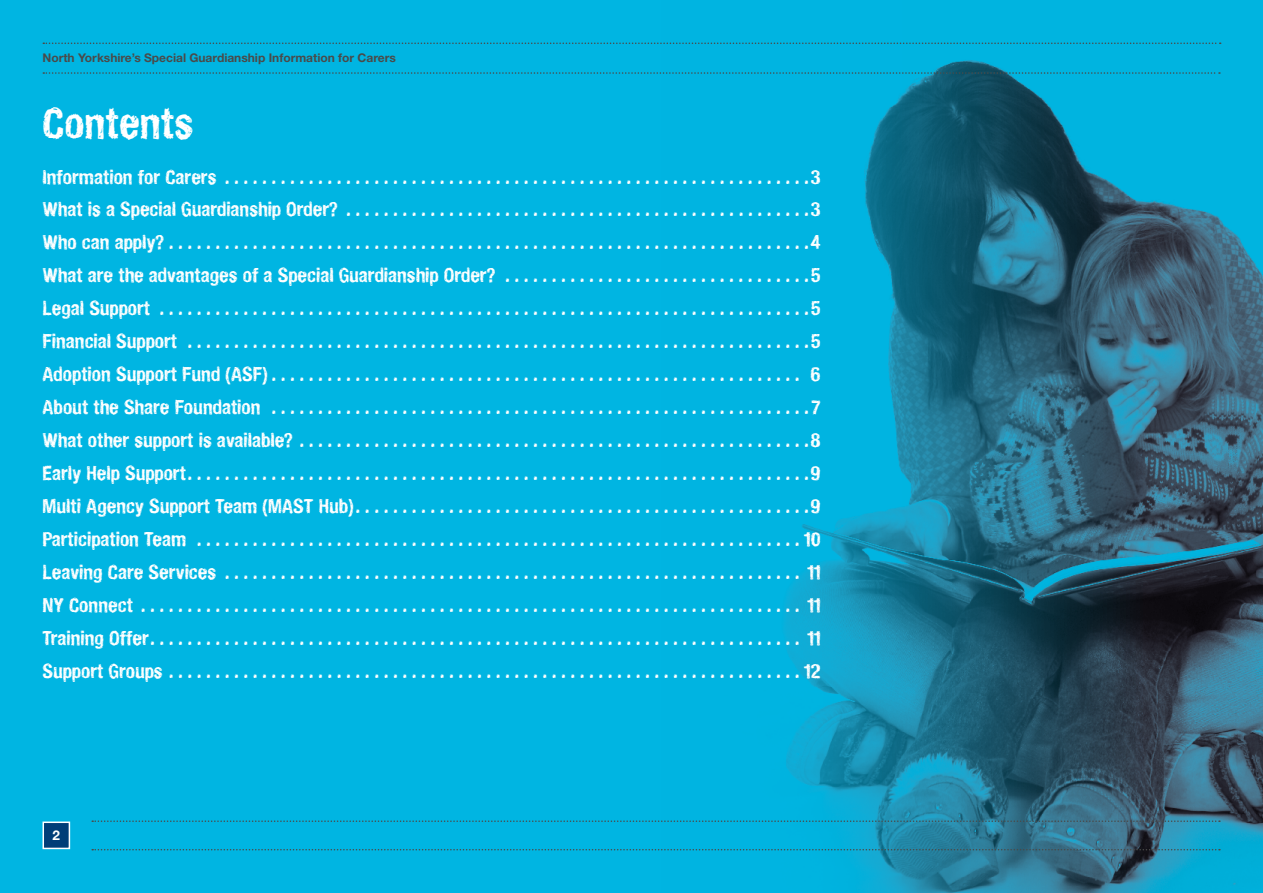
<style>
.page{position:relative;width:1263px;height:893px;background:#00b5e2}
.page>*{position:absolute;margin:0;border:0;box-sizing:border-box;transform-origin:0 0}
.t1{font:42px "Hand Vetica";color:#fff}
.t2{font:19.5px/33px "Hand Vetica";color:#fff;text-align:justify}
.t3{font:700 13.5px "Helvetica Neue LT Std";color:#fff}
.t4{font:700 12px "Helvetica Neue LT Std";color:#4a4a49}
</style>
<div class="page">
<img style="left:657px;top:42px;width:606px;height:851px">
<div style="left:43px;top:822px;width:26px;height:26px;background:#003e78"></div>
<div style="left:43px;top:821px;width:27px;height:28px;border:2px solid #fff"></div>
<svg style="left:92px;top:820px;width:1128px;height:2px"></svg>
<svg style="left:92px;top:849px;width:1128px;height:1px"></svg>
<svg style="left:43px;top:43px;width:1178px;height:1px"></svg>
<svg style="left:43px;top:72px;width:1177px;height:2px"></svg>
<p class="t4" style="left:43px;top:51px;width:355px">North Yorkshire’s Special Guardianship Information for Carers</p>
<h1 class="t1" style="left:43px;top:96px;width:152px">Contents</h1>
<p class="t2" style="left:43px;top:159px;width:780px">Information for Carers . . . . . . . . . . . . . . . . . . . . . . . . . . . . . . . . . . . . . . . . . . . . . . . . . . . . . . . . . . . . . . . 3<br>What is a Special Guardianship Order? .................................................. 3<br>Who can apply? .....................................................................4<br>What are the advantages of a Special Guardianship Order? . . . . . . . . . . . . . . . . . . . . . . . . . . . . . . . . . 5<br>Legal Support ...................................................................... 5<br>Financial Support . . . . . . . . . . . . . . . . . . . . . . . . . . . . . . . . . . . . . . . . . . . . . . . . . . . . . . . . . . . . . . . . . . . 5<br>Adoption Support Fund (ASF) ......................................................... 6<br>About the Share Foundation .......................................................... 7<br>What other support is available? . . . . . . . . . . . . . . . . . . . . . . . . . . . . . . . . . . . . . . . . . . . . . . . . . . . . . . .8<br>Early Help Support...................................................................9<br>Multi Agency Support Team (MAST Hub) .................................................9<br>Participation Team ................................................................. 10<br>Leaving Care Services .............................................................. 11<br>NY Connect . . . . . . . . . . . . . . . . . . . . . . . . . . . . . . . . . . . . . . . . . . . . . . . . . . . . . . . . . . . . . . . . . . . . . . . 11<br>Training Offer...................................................................... 11<br>Support Groups . . . . . . . . . . . . . . . . . . . . . . . . . . . . . . . . . . . . . . . . . . . . . . . . . . . . . . . . . . . . . . . . . . . . 12</p>
<p class="t3" style="left:53px;top:827px;width:9px">2</p>
</div>
